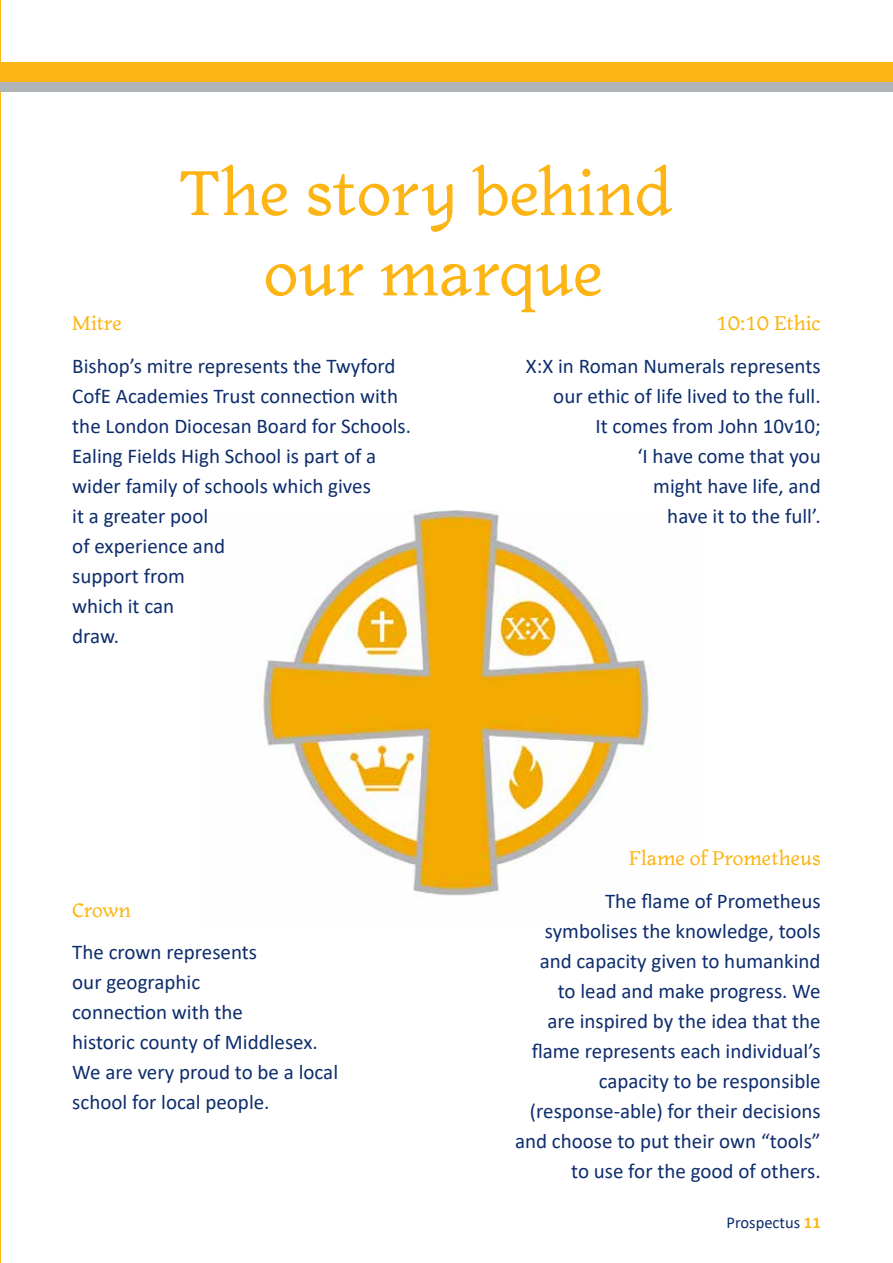
<style>
.page{position:relative;width:893px;height:1263px;background:#fff}
.page>*{position:absolute;margin:0;border:0;box-sizing:border-box;transform-origin:0 0}
.t1{font:67.5px/80.2px "FS Olivia";color:#fcb515;text-align:center}
.t2{font:21px/30px "Calibri";color:#0e2d6d}
.t3{font:21px "FS Olivia";color:#fcb515}
.t4{font:16.5px "Calibri";color:#0e2d6d}
.s1{font-weight:700;color:#fcb515}
</style>
<div class="page">
<svg style="left:0;top:81px;width:893px;height:5px;background:#c0b495"></svg>
<div style="left:0;top:86px;width:893px;height:5px;background:#b1b4b6"></div>
<img style="left:257px;top:510px;width:397px;height:386px">
<div style="left:0;top:62px;width:893px;height:14px;background:#fcb515"></div>
<div style="left:0;top:76px;width:893px;height:5px;background:#fcb515"></div>
<h1 class="t1" style="left:178px;top:146px;width:496px">The story behind our marque</h1>
<p class="t3" style="left:72px;top:306px;width:51px">Mitre</p>
<p class="t2" style="left:72px;top:351px;width:340px">Bishop’s mitre represents the Twyford<br>CofE Academies Trust connection with the London Diocesan Board for Schools.<br>Ealing Fields High School is part of a wider family of schools which gives<br>it a greater pool<br>of experience and<br>support from<br>which it can<br>draw.</p>
<p class="t3" style="left:72px;top:892px;width:60px">Crown</p>
<p class="t2" style="left:72px;top:937px;width:267px">The crown represents<br>our geographic<br>connection with the<br>historic county of Middlesex.<br>We are very proud to be a local school for local people.</p>
<p class="t3" style="left:715px;top:306px;width:107px">10:10 Ethic</p>
<p class="t2" style="left:526px;top:351px;width:296px;text-align:right">X:X in Roman Numerals represents our ethic of life lived to the full.<br>It comes from John 10v10;<br>‘I have come that you<br>might have life, and<br>have it to the full’.</p>
<p class="t3" style="left:629px;top:841px;width:193px">Flame of Prometheus</p>
<p class="t2" style="left:515px;top:885px;width:307px;text-align:right">The flame of Prometheus symbolises the knowledge, tools and capacity given to humankind<br>to lead and make progress. We<br>are inspired by the idea that the flame represents each individual’s capacity to be responsible (response-able) for their decisions and choose to put their own “tools” to use for the good of others.</p>
<p class="t4" style="left:727px;top:1210px;width:96px">Prospectus <span class="s1">11</span></p>
</div>
